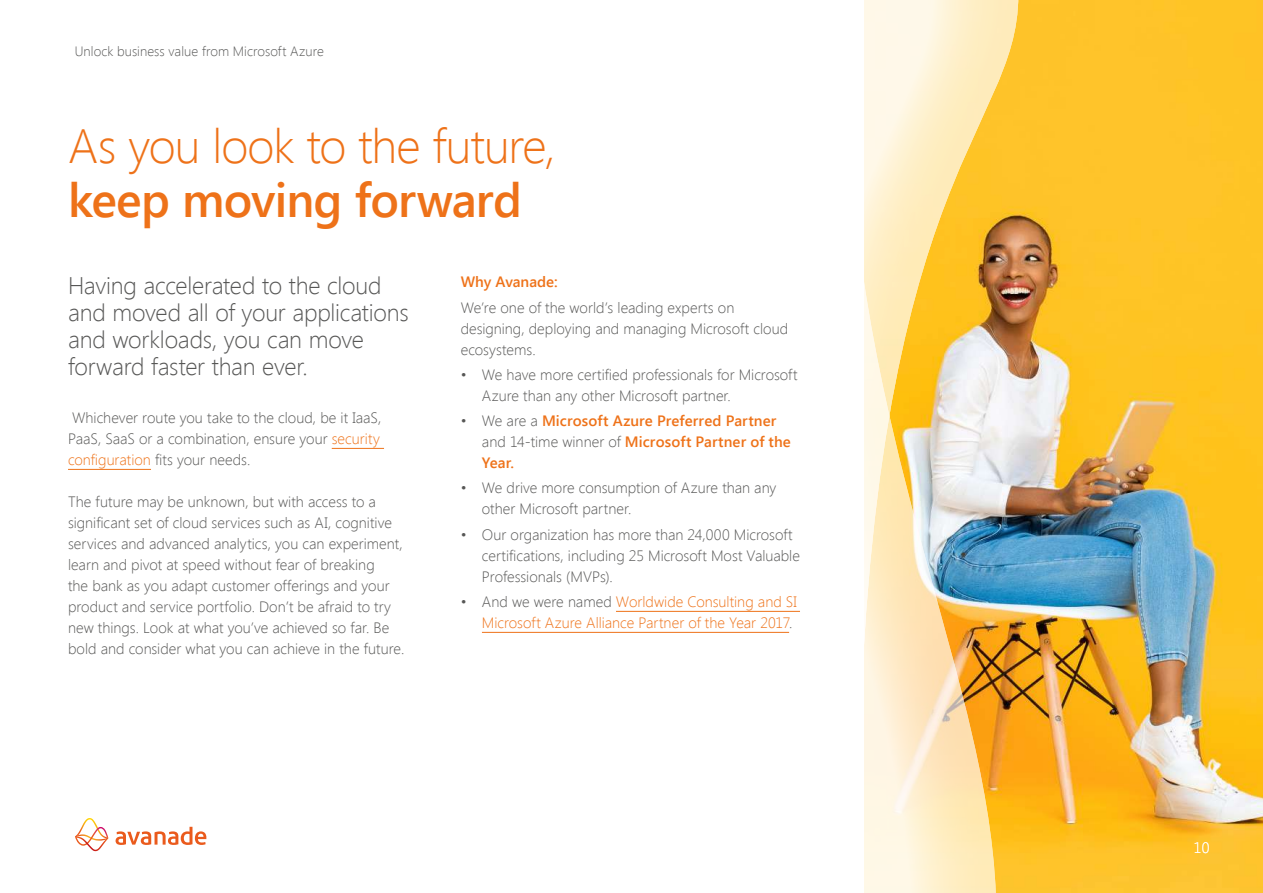
<style>
.page{position:relative;width:1263px;height:893px;background:#fff}
.page>*{position:absolute;margin:0;border:0;box-sizing:border-box;transform-origin:0 0}
.t1{font:300 48px "Segoe UI";letter-spacing:-.02em;color:#ee7219}
.t2{font:600 48px "Segoe UI";letter-spacing:-.02em;color:#ee7219}
.t3{font:300 24px/27px "Segoe UI";letter-spacing:-.01em;color:#575756}
.t4{font:300 15px/21px "Segoe UI";color:#575756}
.t5{font:600 15px/21px "Segoe UI";letter-spacing:.005em;color:#ee7219}
.t6{font:300 15px/21px "Segoe UI";color:#ee7219}
.t7{font:300 15px "Segoe UI";color:#fff}
.t8{font:300 13.5px "Segoe UI";letter-spacing:.005em;color:#575756}
.s1{color:#ee7219}
.s2{font-weight:300;color:#575756}
.s3{color:#575756}
</style>
<div class="page">
<img style="left:1027px;top:0;width:236px;height:893px">
<img style="left:1018px;top:0;width:9px;height:893px">
<img style="left:996px;top:0;width:22px;height:893px">
<svg style="left:864px;top:0;width:132px;height:893px;background:#f2ddac"></svg>
<hr style="left:332px;top:448px;width:52px;height:1px;background:#ee7219">
<hr style="left:68px;top:469px;width:83px;height:1px;background:#ee7219">
<hr style="left:616px;top:611px;width:184px;height:1px;background:#ee7219">
<hr style="left:482px;top:632px;width:307px;height:1px;background:#ee7219">
<svg style="left:116px;top:827px;width:90px;height:18px"></svg>
<svg style="left:75px;top:818px;width:33px;height:33px"></svg>
<p class="t8" style="left:75px;top:41px;width:251px">Unlock business value from Microsoft Azure</p>
<h1 class="t1" style="left:68px;top:112px;width:489px">As you look to the future,</h1>
<h1 class="t2" style="left:68px;top:166px;width:455px">keep moving forward</h1>
<h2 class="t3" style="left:68px;top:271px;width:342px">Having accelerated to the cloud and moved all of your applications and workloads, you can move forward faster than ever.</h2>
<p class="t4" style="left:68px;top:407px;width:315px;text-align:justify">Whichever route you take to the cloud, be it IaaS, PaaS, SaaS or a combination, ensure your <span class="s1">security configuration</span> fits your needs.</p>
<p class="t4" style="left:68px;top:491px;width:338px">The future may be unknown, but with access to a significant set of cloud services such as AI, cognitive services and advanced analytics, you can experiment, learn and pivot at speed without fear of breaking<br>the bank as you adapt customer offerings and your product and service portfolio. Don’t be afraid to try new things. Look at what you’ve achieved so far. Be bold and consider what you can achieve in the future.</p>
<p class="t5" style="left:461px;top:271px;width:99px">Why Avanade:</p>
<p class="t4" style="left:461px;top:296px;width:329px">We’re one of the world’s leading experts on designing, deploying and managing Microsoft cloud ecosystems.</p>
<p class="t4" style="left:482px;top:363px;width:317px;text-indent:-21px">• We have more certified professionals for Microsoft<br>Azure than any other Microsoft partner.</p>
<p class="t5" style="left:482px;top:410px;width:310px;text-indent:-21px"><span class="s2">• We are a</span> Microsoft Azure Preferred Partner <span class="s2">and 14-time winner of</span> Microsoft Partner of the<br>Year.</p>
<p class="t4" style="left:482px;top:477px;width:296px;text-indent:-21px">• We drive more consumption of Azure than any other Microsoft partner.</p>
<p class="t4" style="left:482px;top:523px;width:320px;text-indent:-21px">• Our organization has more than 24,000 Microsoft certifications, including 25 Microsoft Most Valuable<br>Professionals (MVPs).</p>
<p class="t6" style="left:482px;top:590px;width:316px;text-indent:-21px"><span class="s3">• And we were named</span> Worldwide Consulting and SI<br>Microsoft Azure Alliance Partner of the Year 2017<span class="s3">.</span></p>
<p class="t7" style="left:1194px;top:837px;width:17px">10</p>
</div>
